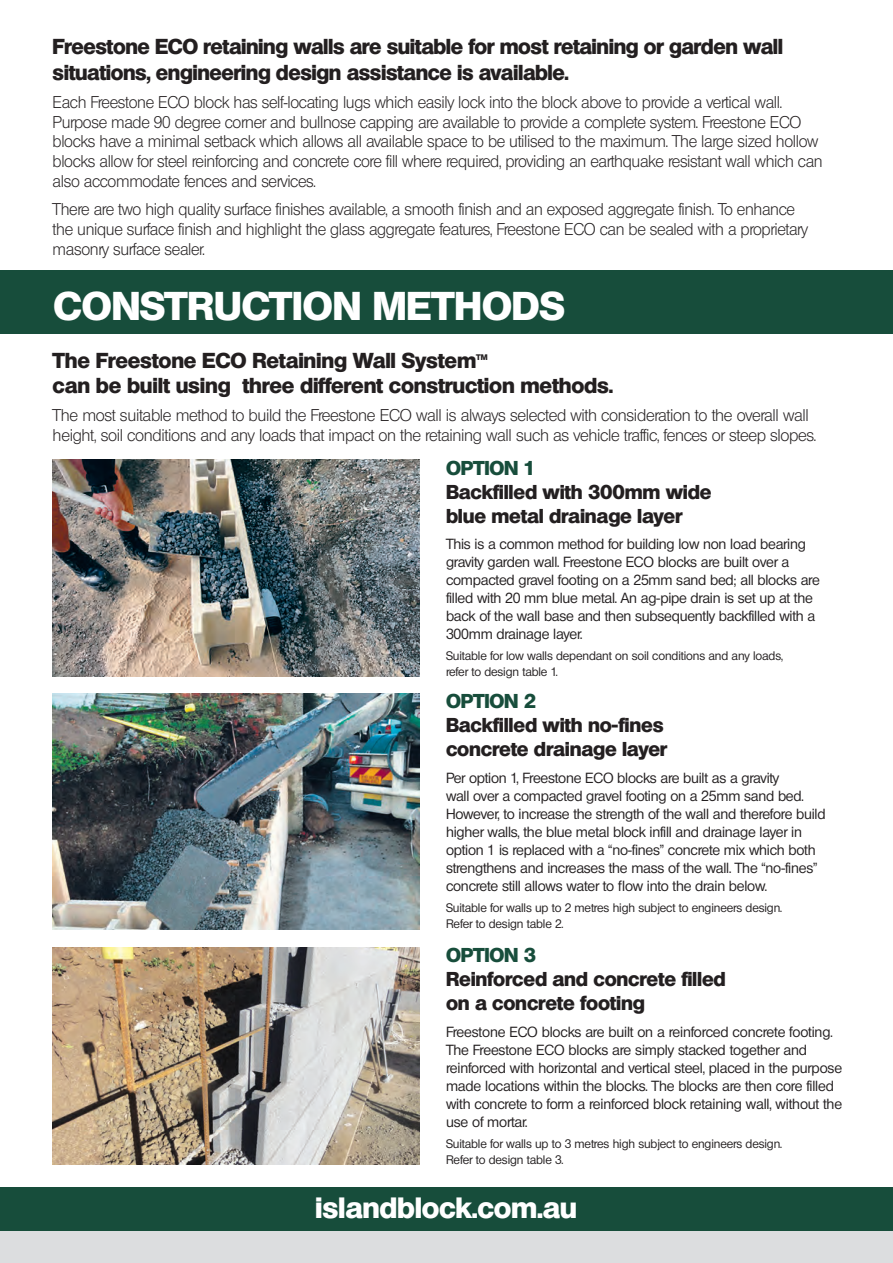
<style>
.page{position:relative;width:893px;height:1263px;background:#fff}
.page>*{position:absolute;margin:0;border:0;box-sizing:border-box;transform-origin:0 0}
.t1{font:800 39px "Olympia";color:#fff}
.t2{font:800 28.5px "Olympia";letter-spacing:-.01em;color:#fff}
.t3{font:800 21px/25.2px "Olympia";letter-spacing:-.02em;color:#231f20}
.t4{font:800 19.5px/24px "Olympia";letter-spacing:-.01em;color:#231f20}
.t5{font:300 16.5px/19.8px "Olympia";letter-spacing:-.02em;color:#231f20}
.t6{font:500 14.25px/18px "Olympia";letter-spacing:-.015em;color:#231f20}
.t7{font:500 12px/16.5px "Olympia";letter-spacing:-.01em;color:#231f20}
.t8{font:800 7.8px "Olympia";color:#231f20}
.s1{color:#174d3b}
</style>
<div class="page">
<div style="left:0;top:1187px;width:893px;height:45px;background:#174d3b"></div>
<div style="left:0;top:1231px;width:893px;height:32px;background:#dcdddf"></div>
<img style="left:53px;top:460px;width:366px;height:216px">
<img style="left:53px;top:947px;width:366px;height:217px">
<img style="left:53px;top:694px;width:366px;height:235px">
<div style="left:0;top:270px;width:893px;height:64px;background:#174d3b"></div>
<p class="t3" style="left:53px;top:34px;width:732px">Freestone ECO retaining walls are suitable for most retaining or garden wall situations, engineering design assistance is available.</p>
<p class="t5" style="left:53px;top:92px;width:771px">Each Freestone ECO block has self-locating lugs which easily lock into the block above to provide a vertical wall.<br>Purpose made 90 degree corner and bullnose capping are available to provide a complete system. Freestone ECO blocks have a minimal setback which allows all available space to be utilised to the maximum. The large sized hollow blocks allow for steel reinforcing and concrete core fill where required, providing an earthquake resistant wall which can also accommodate fences and services.</p>
<p class="t5" style="left:53px;top:200px;width:757px">There are two high quality surface finishes available, a smooth finish and an exposed aggregate finish. To enhance the unique surface finish and highlight the glass aggregate features, Freestone ECO can be sealed with a proprietary masonry surface sealer.</p>
<p class="t1" style="left:53px;top:283px;width:513px">CONSTRUCTION METHODS</p>
<p class="t3" style="left:53px;top:348px;width:425px">The Freestone ECO Retaining Wall System</p>
<p class="t8" style="left:476px;top:353px;width:13px">TM</p>
<p class="t3" style="left:53px;top:373px;width:562px">can be built using three different construction methods.</p>
<p class="t5" style="left:53px;top:405px;width:765px">The most suitable method to build the Freestone ECO wall is always selected with consideration to the overall wall height, soil conditions and any loads that impact on the retaining wall such as vehicle traffic, fences or steep slopes.</p>
<p class="t4" style="left:446px;top:456px;width:267px"><span class="s1">OPTION 1<br></span>Backfilled with 300mm wide blue metal drainage layer</p>
<p class="t6" style="left:446px;top:535px;width:375px">This is a common method for building low non load bearing gravity garden wall. Freestone ECO blocks are built over a compacted gravel footing on a 25mm sand bed; all blocks are filled with 20 mm blue metal. An ag-pipe drain is set up at the back of the wall base and then subsequently backfilled with a 300mm drainage layer.</p>
<p class="t7" style="left:446px;top:647px;width:339px">Suitable for low walls dependant on soil conditions and any loads, refer to design table 1.</p>
<p class="t4" style="left:446px;top:689px;width:223px"><span class="s1">OPTION 2<br></span>Backfilled with no-fines concrete drainage layer</p>
<p class="t6" style="left:446px;top:769px;width:381px">Per option 1, Freestone ECO blocks are built as a gravity<br>wall over a compacted gravel footing on a 25mm sand bed.<br>However, to increase the strength of the wall and therefore build higher walls, the blue metal block infill and drainage layer in option 1 is replaced with a “no-fines” concrete mix which both strengthens and increases the mass of the wall. The “no-fines” concrete still allows water to f low into the drain below.</p>
<p class="t7" style="left:446px;top:899px;width:338px">Suitable for walls up to 2 metres high subject to engineers design.<br>Refer to design table 2.</p>
<p class="t4" style="left:446px;top:943px;width:281px"><span class="s1">OPTION 3<br></span>Reinforced and concrete filled on a concrete footing</p>
<p class="t6" style="left:446px;top:1023px;width:398px">Freestone ECO blocks are built on a reinforced concrete footing.<br>The Freestone ECO blocks are simply stacked together and reinforced with horizontal and vertical steel, placed in the purpose made locations within the blocks. The blocks are then core filled with concrete to form a reinforced block retaining wall, without the use of mortar.</p>
<p class="t7" style="left:446px;top:1135px;width:338px">Suitable for walls up to 3 metres high subject to engineers design.<br>Refer to design table 3.</p>
<p class="t2" style="left:315px;top:1191px;width:263px">islandblock.com.au</p>
</div>
